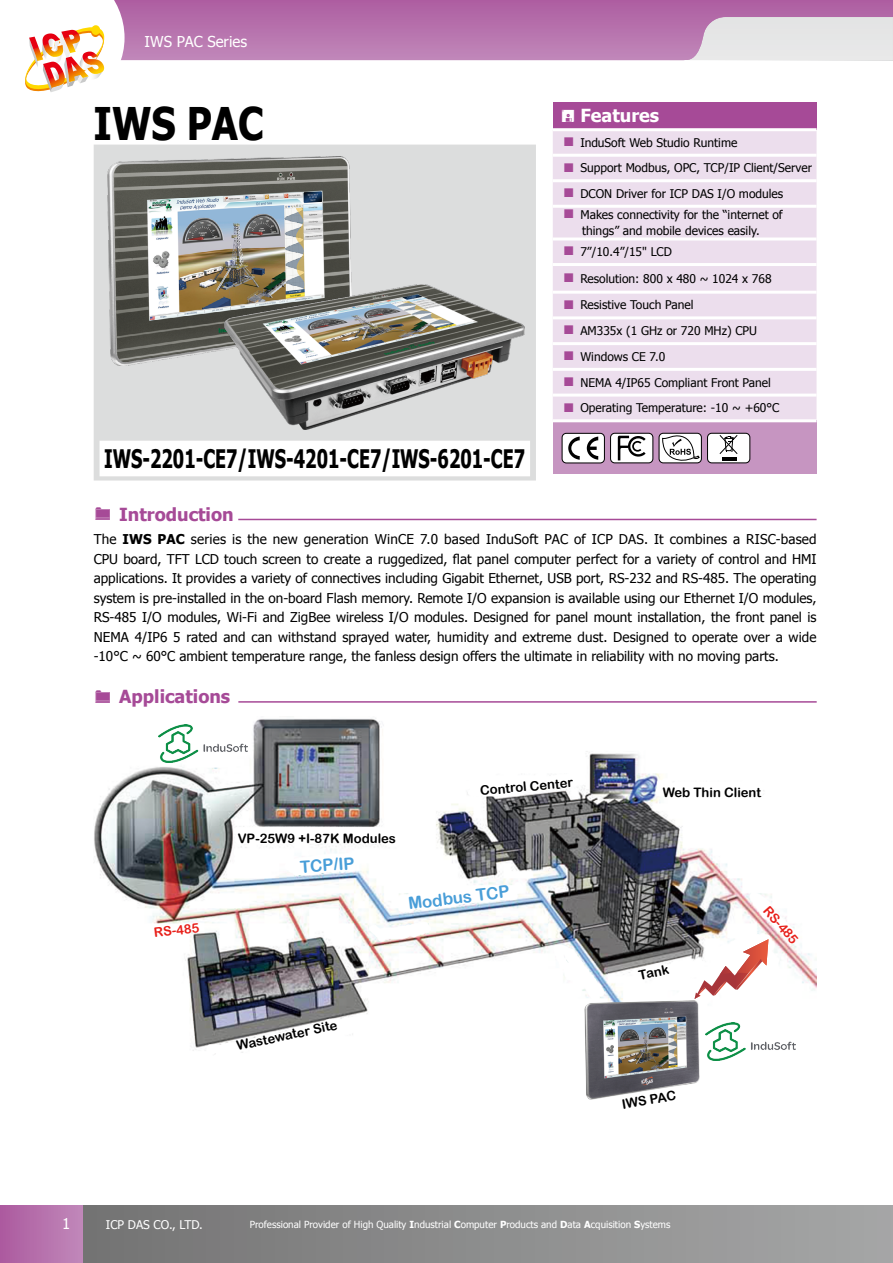
<style>
.page{position:relative;width:893px;height:1263px;background:#fff}
.page>*{position:absolute;margin:0;border:0;box-sizing:border-box;transform-origin:0 0}
.t1{font:700 45px "Tahoma";color:#000;scale:.85 1}
.t2{font:700 25.5px "Tahoma";color:#000;scale:.7 1}
.t3{font:700 18px "Tahoma";color:#a64a97}
.t4{font:700 18px "Tahoma";color:#fff}
.t5{font:16.8px "Arial Rounded MT Bold";color:#499ed8}
.t6{font:15px "Tahoma";color:#fff}
.t7{font:13.5px/19.5px "Tahoma";color:#000;text-align:justify}
.t8{font:13.05px "Arial Rounded MT Bold";color:#000}
.t9{font:13.05px "Arial Rounded MT Bold";color:#e71f19}
.t10{font:12px/25.8px "Tahoma";color:#000}
.t11{font:12px "Tahoma";color:#fff}
.t12{font:9.75px "Tahoma";color:#fff}
.s1{font-weight:700}
</style>
<div class="page">
<svg style="left:125px;top:0;width:768px;height:60px;background:#be85b6"></svg>
<div style="left:83px;top:1205px;width:810px;height:58px;background:linear-gradient(to right,#747374,#a6a7a7)"></div>
<div style="left:0;top:1205px;width:83px;height:58px;background:linear-gradient(to right,#ac5a9f,#c188ba)"></div>
<svg style="left:25px;top:0;width:100px;height:92px"></svg>
<hr style="left:892px;top:1205px;width:1px;height:58px;background:#a6a6a7">
<svg style="left:94px;top:145px;width:442px;height:335px;fill:#dcdddd"></svg>
<div style="left:553px;top:102px;width:263px;height:28px;background:#a64a97"></div>
<div style="left:553px;top:131px;width:263px;height:288px;background:#ecdeed"></div>
<div style="left:553px;top:421px;width:263px;height:53px;background:#c695c1"></div>
<hr style="left:553px;top:128px;width:263px;height:3px;background:#fff">
<hr style="left:553px;top:154px;width:263px;height:3px;background:#fff">
<hr style="left:553px;top:179px;width:263px;height:3px;background:#fff">
<hr style="left:553px;top:205px;width:263px;height:3px;background:#fff">
<hr style="left:553px;top:237px;width:263px;height:3px;background:#fff">
<hr style="left:553px;top:263px;width:263px;height:3px;background:#fff">
<hr style="left:553px;top:291px;width:263px;height:3px;background:#fff">
<hr style="left:553px;top:316px;width:263px;height:3px;background:#fff">
<hr style="left:553px;top:342px;width:263px;height:3px;background:#fff">
<hr style="left:553px;top:368px;width:263px;height:3px;background:#fff">
<hr style="left:553px;top:394px;width:263px;height:3px;background:#fff">
<hr style="left:553px;top:419px;width:263px;height:3px;background:#fff">
<div style="left:562px;top:433px;width:42px;height:30px;background:#fff;border-radius:4px"></div>
<div style="left:562px;top:433px;width:43px;height:30px;border:1px solid #000;border-radius:4px"></div>
<svg style="left:568px;top:437px;width:12px;height:23px"></svg>
<svg style="left:587px;top:437px;width:11px;height:23px"></svg>
<div style="left:611px;top:433px;width:42px;height:30px;background:#fff;border-radius:4px"></div>
<div style="left:610px;top:433px;width:43px;height:30px;border:1px solid #000;border-radius:4px"></div>
<svg style="left:618px;top:436px;width:28px;height:24px"></svg>
<div style="left:659px;top:433px;width:42px;height:30px;background:#fff;border-radius:4px"></div>
<div style="left:659px;top:433px;width:43px;height:30px;border:1px solid #000;border-radius:4px"></div>
<svg style="left:662px;top:434px;width:38px;height:27px"></svg>
<div style="left:707px;top:433px;width:43px;height:30px;background:#fff;border-radius:4px"></div>
<div style="left:707px;top:433px;width:43px;height:30px;border:1px solid #000;border-radius:4px"></div>
<hr style="left:722px;top:457px;width:15px;height:4px;background:#000">
<svg style="left:719px;top:435px;width:19px;height:19px"></svg>
<hr style="left:238px;top:519px;width:579px;height:1px;background:#a64a97">
<img style="left:108px;top:157px;width:243px;height:208px">
<img style="left:224px;top:285px;width:301px;height:145px">
<hr style="left:238px;top:701px;width:579px;height:2px;background:#a64a97">
<img style="left:94px;top:718px;width:722px;height:336px">
<svg style="left:694px;top:939px;width:74px;height:60px"></svg>
<img style="left:158px;top:724px;width:90px;height:38px">
<img style="left:705px;top:1022px;width:90px;height:39px">
<img style="left:584px;top:1001px;width:116px;height:99px">
<svg style="left:564px;top:137px;width:9px;height:9px"></svg>
<svg style="left:564px;top:163px;width:9px;height:9px"></svg>
<svg style="left:564px;top:188px;width:9px;height:9px"></svg>
<svg style="left:564px;top:209px;width:9px;height:9px"></svg>
<svg style="left:564px;top:247px;width:9px;height:8px"></svg>
<svg style="left:564px;top:273px;width:9px;height:9px"></svg>
<svg style="left:564px;top:300px;width:9px;height:9px"></svg>
<svg style="left:564px;top:326px;width:9px;height:8px"></svg>
<svg style="left:564px;top:351px;width:9px;height:9px"></svg>
<svg style="left:564px;top:377px;width:9px;height:9px"></svg>
<svg style="left:564px;top:403px;width:9px;height:9px"></svg>
<p class="t6" style="left:145px;top:31px;width:104px">IWS PAC Series</p>
<h1 class="t1" style="left:94px;top:92px;width:202px">IWS PAC</h1>
<h2 class="t2" style="left:104px;top:441px;width:603px">IWS-2201-CE7/IWS-4201-CE7/IWS-6201-CE7</h2>
<h3 class="t3" style="left:119px;top:501px;width:116px">Introduction</h3>
<h3 class="t4" style="left:580px;top:103px;width:80px">Features</h3>
<p class="t10" style="left:580px;top:129px;width:233px">InduSoft Web Studio Runtime<br>Support Modbus, OPC, TCP/IP Client/Server<br>DCON Driver for ICP DAS I/O modules</p>
<p class="t10" style="left:580px;top:206px;width:204px;line-height:16.5px">Makes connectivity for the “internet of things” and mobile devices easily.</p>
<p class="t10" style="left:580px;top:238px;width:93px">7”/10.4”/15" LCD</p>
<p class="t10" style="left:580px;top:265px;width:193px">Resolution: 800 x 480 ~ 1024 x 768</p>
<p class="t10" style="left:580px;top:292px;width:200px">Resistive Touch Panel<br>AM335x (1 GHz or 720 MHz) CPU<br>Windows CE 7.0<br>NEMA 4/IP65 Compliant Front Panel<br>Operating Temperature: -10 ~ +60°C</p>
<p class="t7" style="left:94px;top:529px;width:724px">The <span class="s1">IWS PAC</span> series is the new generation WinCE 7.0 based InduSoft PAC of ICP DAS. It combines a RISC-based CPU board, TFT LCD touch screen to create a ruggedized, flat panel computer perfect for a variety of control and HMI applications. It provides a variety of connectives including Gigabit Ethernet, USB port, RS-232 and RS-485. The operating system is pre-installed in the on-board Flash memory. Remote I/O expansion is available using our Ethernet I/O modules, RS-485 I/O modules, Wi-Fi and ZigBee wireless I/O modules. Designed for panel mount installation, the front panel is NEMA 4/IP6 5 rated and can withstand sprayed water, humidity and extreme dust. Designed to operate over a wide -10°C ~ 60°C ambient temperature range, the fanless design offers the ultimate in reliability with no moving parts.</p>
<h3 class="t3" style="left:119px;top:684px;width:112px">Applications</h3>
<p class="t9" style="left:153px;top:925px;width:47px;rotate:-7deg">RS-485</p>
<p class="t8" style="left:479px;top:783px;width:95px;rotate:-5deg">Control Center</p>
<p class="t8" style="left:663px;top:784px;width:100px">Web Thin Client</p>
<p class="t8" style="left:238px;top:831px;width:160px">VP-25W9 +I-87K Modules</p>
<p class="t5" style="left:299px;top:857px;width:56px;rotate:-4deg">TCP/IP</p>
<p class="t5" style="left:407px;top:894px;width:103px;rotate:-7deg">Modbus TCP</p>
<p class="t8" style="left:637px;top:968px;width:32px;rotate:-12deg">Tank</p>
<p class="t9" style="left:772px;top:902px;width:47px;rotate:49deg">RS-485</p>
<p class="t8" style="left:235px;top:1038px;width:104px;rotate:-12deg">Wastewater Site</p>
<p class="t8" style="left:621px;top:1096px;width:56px;rotate:-9deg">IWS PAC</p>
<p class="t6" style="left:62px;top:1213px;width:10px">1</p>
<p class="t11" style="left:106px;top:1217px;width:99px">ICP DAS CO., LTD.</p>
<p class="t12" style="left:250px;top:1218px;width:422px">Professional Provider of High Quality <span class="s1">I</span>ndustrial <span class="s1">C</span>omputer <span class="s1">P</span>roducts and <span class="s1">D</span>ata <span class="s1">A</span>cquisition <span class="s1">S</span>ystems</p>
</div>
